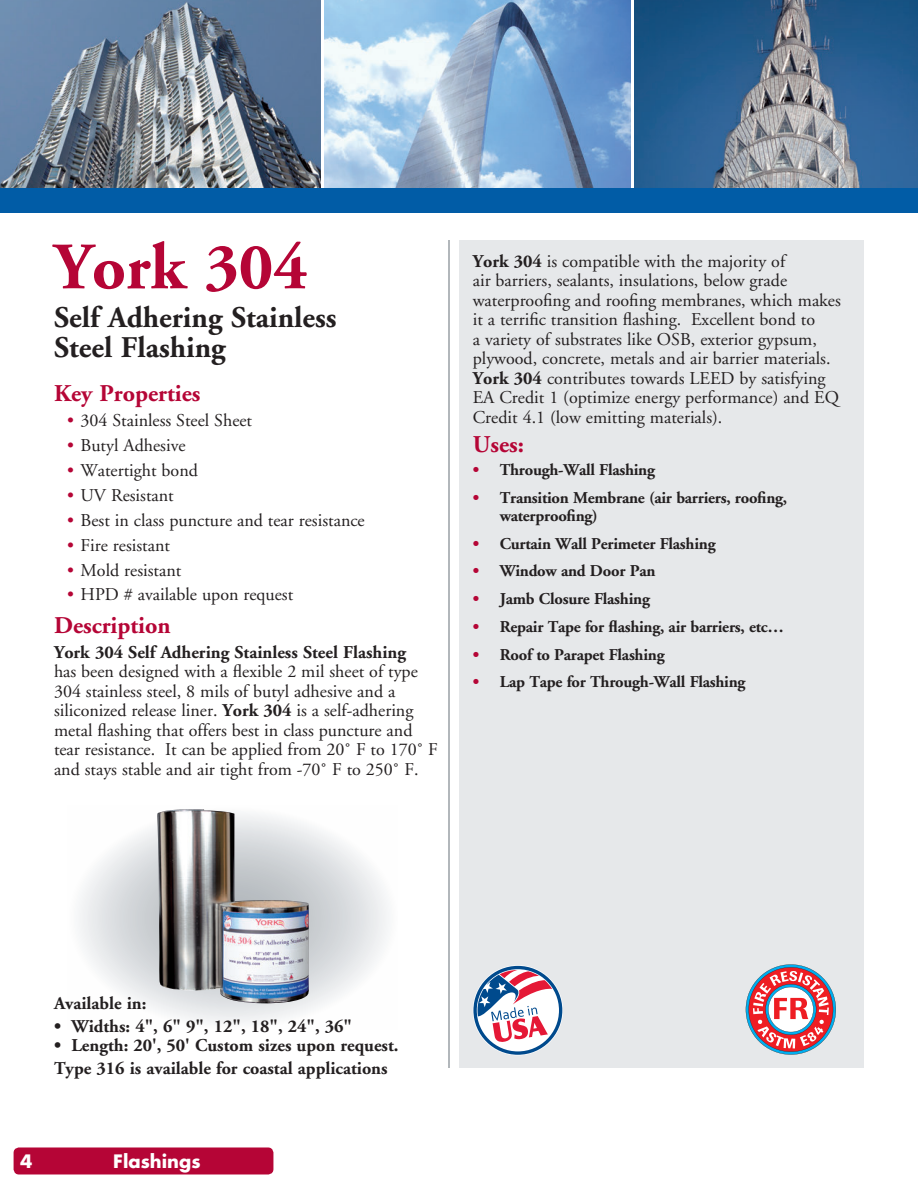
<style>
.page{position:relative;width:918px;height:1188px;background:#fff}
.page>*{position:absolute;margin:0;border:0;box-sizing:border-box;transform-origin:0 0}
.t1{font:700 66px "Adobe Garamond";color:#b50536}
.t2{font:700 30px/30px "Adobe Garamond";color:#231f20}
.t3{font:700 24px "Adobe Garamond";color:#b50536}
.t4{font:18px/19.5px "Adobe Garamond";color:#231f20}
.t5{font:700 18px/22.5px "Adobe Garamond";color:#231f20}
.t6{font:700 18px "Futura";color:#fff}
.t7{font:700 16.5px/18px "Adobe Garamond";letter-spacing:-.015em;color:#231f20}
.s1{color:#b50536}
.s2{font-weight:700}
</style>
<div class="page">
<div style="left:14px;top:1147px;width:259px;height:27px;background:#b50536;border-radius:5px"></div>
<svg style="left:79px;top:828px;width:308px;height:195px"></svg>
<div style="left:459px;top:240px;width:405px;height:827px;background:#e6e8ea"></div>
<img style="left:324px;top:0;width:594px;height:188px">
<img style="left:0;top:0;width:321px;height:188px">
<div style="left:0;top:188px;width:918px;height:25px;background:#015ca6"></div>
<hr style="left:449px;top:240px;width:1px;height:827px;background:#b2b7bb">
<hr style="left:631px;top:0;width:3px;height:188px;background:#fff">
<svg style="left:473px;top:966px;width:89px;height:89px"></svg>
<svg style="left:746px;top:964px;width:90px;height:91px"></svg>
<img style="left:157px;top:809px;width:153px;height:195px">
<h1 class="t1" style="left:54px;top:231px;width:255px">York 304</h1>
<h2 class="t2" style="left:54px;top:303px;width:284px">Self Adhering Stainless<br>Steel Flashing</h2>
<h3 class="t3" style="left:54px;top:381px;width:148px">Key Properties</h3>
<p class="t4" style="left:67px;top:411px;width:187px"><span class="s1">•</span> 304 Stainless Steel Sheet</p>
<p class="t4" style="left:67px;top:436px;width:120px"><span class="s1">•</span> Butyl Adhesive</p>
<p class="t4" style="left:67px;top:461px;width:132px"><span class="s1">•</span> Watertight bond</p>
<p class="t4" style="left:67px;top:486px;width:108px"><span class="s1">•</span> UV Resistant</p>
<p class="t4" style="left:67px;top:511px;width:299px"><span class="s1">•</span> Best in class puncture and tear resistance</p>
<p class="t4" style="left:67px;top:536px;width:104px"><span class="s1">•</span> Fire resistant</p>
<p class="t4" style="left:67px;top:561px;width:116px"><span class="s1">•</span> Mold resistant</p>
<p class="t4" style="left:67px;top:586px;width:228px"><span class="s1">•</span> HPD # available upon request</p>
<h3 class="t3" style="left:54px;top:612px;width:118px">Description</h3>
<p class="t5" style="left:54px;top:641px;width:354px">York 304 Self Adhering Stainless Steel Flashing</p>
<p class="t4" style="left:54px;top:662px;width:385px">has been designed with a flexible 2 mil sheet of type 304 stainless steel, 8 mils of butyl adhesive and a siliconized release liner. <span class="s2">York 304</span> is a self-adhering metal flashing that offers best in class puncture and tear resistance. It can be applied from 20˚ F to 170˚ F and stays stable and air tight from -70˚ F to 250˚ F.</p>
<p class="t4" style="left:473px;top:252px;width:370px"><span class="s2">York 304</span> is compatible with the majority of<br>air barriers, sealants, insulations, below grade waterproofing and roofing membranes, which makes it a terrific transition flashing. Excellent bond to<br>a variety of substrates like OSB, exterior gypsum, plywood, concrete, metals and air barrier materials.<br><span class="s2">York 304</span> contributes towards LEED by satisfying EA Credit 1 (optimize energy performance) and EQ Credit 4.1 (low emitting materials).</p>
<h3 class="t3" style="left:473px;top:431px;width:53px">Uses:</h3>
<p class="t7" style="left:473px;top:461px;width:184px"><span class="s1">•</span> Through-Wall Flashing</p>
<p class="t7" style="left:500px;top:489px;width:289px;text-indent:-27px"><span class="s1">•</span> Transition Membrane (air barriers, roofing, waterproofing)</p>
<p class="t7" style="left:473px;top:535px;width:244px"><span class="s1">•</span> Curtain Wall Perimeter Flashing</p>
<p class="t7" style="left:473px;top:563px;width:184px"><span class="s1">•</span> Window and Door Pan</p>
<p class="t7" style="left:473px;top:590px;width:179px"><span class="s1">•</span> Jamb Closure Flashing</p>
<p class="t7" style="left:473px;top:618px;width:313px"><span class="s1">•</span> Repair Tape for flashing, air barriers, etc…</p>
<p class="t7" style="left:473px;top:646px;width:193px"><span class="s1">•</span> Roof to Parapet Flashing</p>
<p class="t7" style="left:473px;top:673px;width:274px"><span class="s1">•</span> Lap Tape for Through-Wall Flashing</p>
<p class="t5" style="left:54px;top:993px;width:94px">Available in:</p>
<p class="t5" style="left:54px;top:1015px;width:300px">• Widths: 4", 6" 9", 12", 18", 24", 36"</p>
<p class="t5" style="left:54px;top:1035px;width:346px">• Length: 20', 50' Custom sizes upon request.<br>Type 316 is available for coastal applications</p>
<p class="t6" style="left:20px;top:1149px;width:14px">4</p>
<p class="t6" style="left:113px;top:1149px;width:89px">Flashings</p>
</div>
